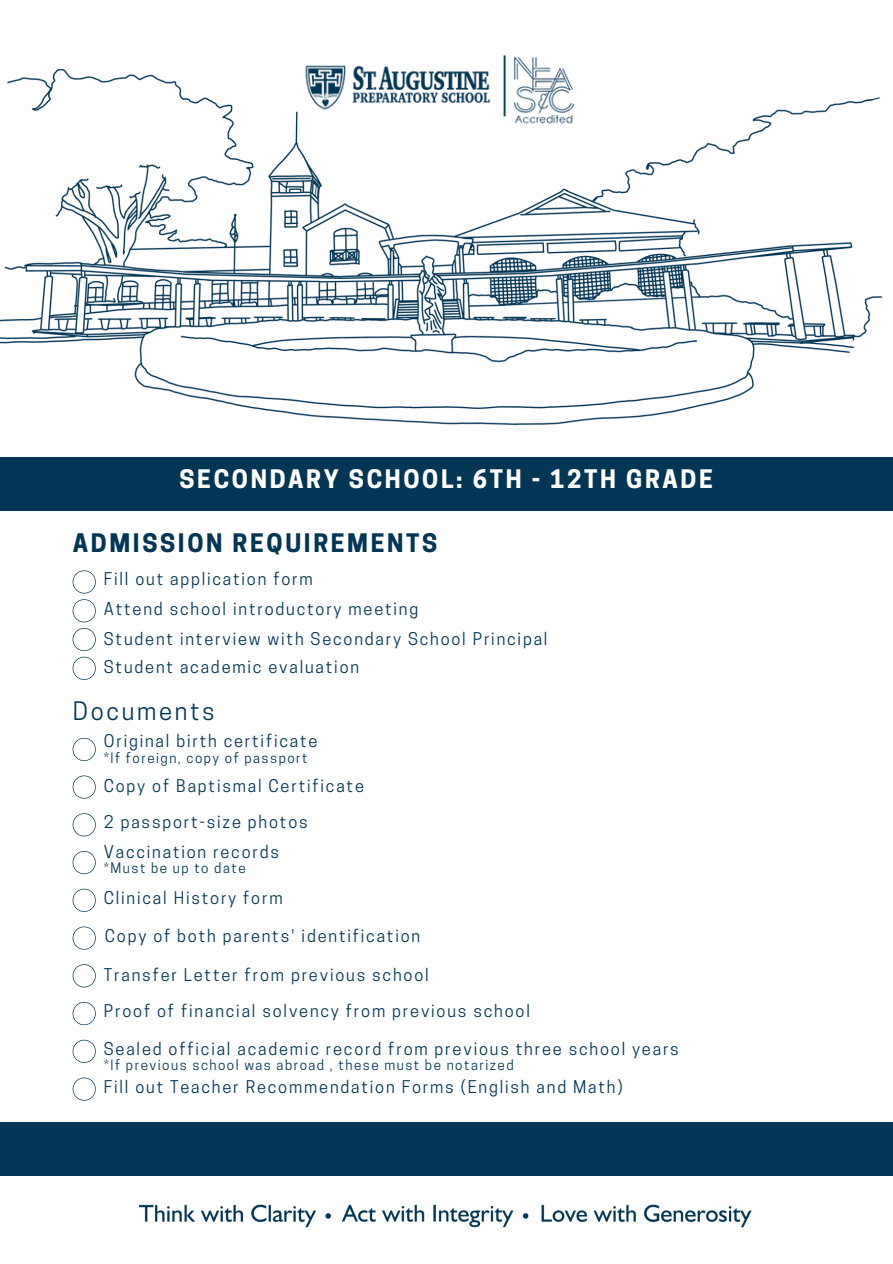
<style>
.page{position:relative;width:893px;height:1264px;background:#fff}
.page>*{position:absolute;margin:0;border:0;box-sizing:border-box;transform-origin:0 0}
.t1{font:700 24px "Cooper Hewitt";letter-spacing:.11em;color:#fff}
.t2{font:700 24px "Cooper Hewitt";letter-spacing:.11em;color:#033655}
.t3{font:24px "Cooper Hewitt";letter-spacing:.11em;color:#033655}
.t4{font:16.5px "Cooper Hewitt";letter-spacing:.11em;color:#033655}
.t5{font:13.5px "Cooper Hewitt";letter-spacing:.11em;color:#033655}
</style>
<div class="page">
<img style="left:0;top:68px;width:883px;height:358px">
<img style="left:290px;top:54px;width:312px;height:73px">
<div style="left:0;top:457px;width:892px;height:53px;background:#033655"></div>
<svg style="left:73px;top:738px;width:23px;height:23px"></svg>
<svg style="left:73px;top:775px;width:23px;height:23px"></svg>
<svg style="left:73px;top:813px;width:23px;height:23px"></svg>
<svg style="left:73px;top:851px;width:23px;height:23px"></svg>
<svg style="left:73px;top:888px;width:23px;height:23px"></svg>
<svg style="left:73px;top:926px;width:23px;height:23px"></svg>
<svg style="left:73px;top:964px;width:23px;height:23px"></svg>
<svg style="left:73px;top:1002px;width:23px;height:23px"></svg>
<svg style="left:73px;top:1039px;width:23px;height:23px"></svg>
<svg style="left:73px;top:1077px;width:23px;height:23px"></svg>
<svg style="left:73px;top:570px;width:23px;height:23px"></svg>
<svg style="left:73px;top:599px;width:23px;height:23px"></svg>
<svg style="left:73px;top:628px;width:23px;height:52px"></svg>
<img style="left:134px;top:1175px;width:625px;height:53px">
<div style="left:0;top:1121px;width:892px;height:54px;background:#033655"></div>
<p class="t1" style="left:179px;top:470px;width:535px">SECONDARY SCHOOL: 6TH - 12TH GRADE</p>
<p class="t2" style="left:73px;top:533px;width:366px">ADMISSION REQUIREMENTS</p>
<p class="t4" style="left:104px;top:573px;width:210px">Fill out application form</p>
<p class="t4" style="left:104px;top:602px;width:316px">Attend school introductory meeting</p>
<p class="t4" style="left:104px;top:632px;width:445px">Student interview with Secondary School Principal</p>
<p class="t4" style="left:104px;top:661px;width:257px">Student academic evaluation</p>
<p class="t3" style="left:73px;top:702px;width:143px">Documents</p>
<p class="t4" style="left:104px;top:735px;width:215px">Original birth certificate</p>
<p class="t5" style="left:104px;top:753px;width:205px">*If foreign, copy of passport</p>
<p class="t4" style="left:104px;top:779px;width:261px">Copy of Baptismal Certificate</p>
<p class="t4" style="left:104px;top:815px;width:205px">2 passport-size photos</p>
<p class="t4" style="left:104px;top:845px;width:177px">Vaccination records</p>
<p class="t5" style="left:104px;top:863px;width:143px">*Must be up to date</p>
<p class="t4" style="left:104px;top:891px;width:180px">Clinical History form</p>
<p class="t4" style="left:105px;top:930px;width:317px">Copy of both parents' identification</p>
<p class="t4" style="left:104px;top:968px;width:326px">Transfer Letter from previous school</p>
<p class="t4" style="left:104px;top:1005px;width:427px">Proof of financial solvency from previous school</p>
<p class="t4" style="left:104px;top:1042px;width:576px">Sealed official academic record from previous three school years</p>
<p class="t5" style="left:104px;top:1060px;width:411px">*If previous school was abroad , these must be notarized</p>
<p class="t4" style="left:104px;top:1080px;width:520px">Fill out Teacher Recommendation Forms (English and Math)</p>
</div>
